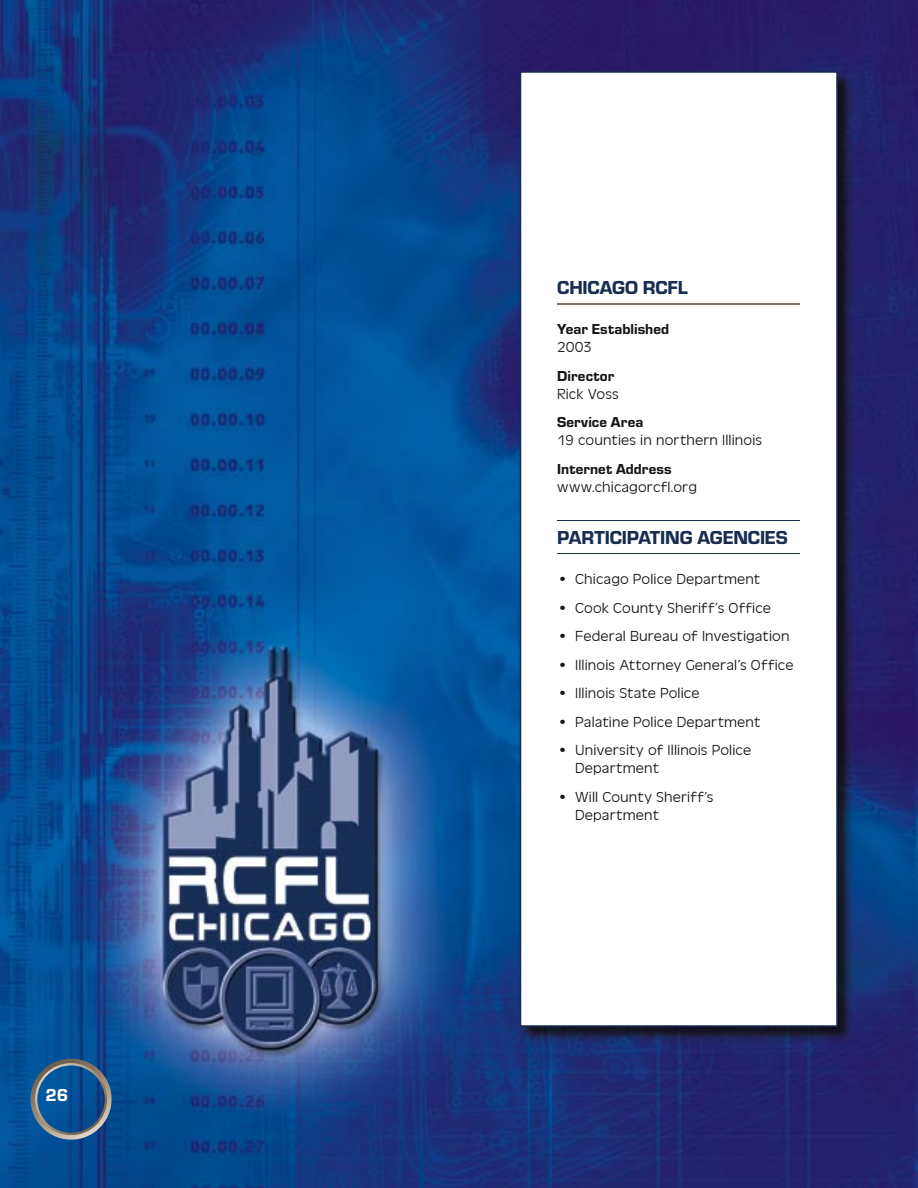
<style>
.page{position:relative;width:918px;height:1188px;background:#fff}
.page>*{position:absolute;margin:0;border:0;box-sizing:border-box;transform-origin:0 0}
.t1{font:19.5px "Eurostile T Heav";letter-spacing:-.01em;color:#182d50}
.t2{font:18px "Eurostile T Heav";color:#fff}
.t3{font:15px/18px "Antique Oli T Ligh";letter-spacing:.005em;color:#151514;scale:1.1 1}
.t4{font:15px "Eurostile T Heav";letter-spacing:.005em;color:#151514}
</style>
<div class="page">
<img style="left:0;top:0;width:918px;height:1188px">
<img style="left:517px;top:69px;width:338px;height:975px">
<svg style="left:520px;top:71px;width:318px;height:956px"></svg>
<svg style="left:31px;top:1059px;width:81px;height:81px;background:#2a5e8f"></svg>
<p class="t2" style="left:46px;top:1085px;width:24px">26</p>
<h1 class="t1" style="left:557px;top:277px;width:132px">CHICAGO RCFL</h1>
<p class="t4" style="left:557px;top:321px;width:113px">Year Established</p>
<p class="t3" style="left:557px;top:339px;width:33px">2003</p>
<p class="t4" style="left:557px;top:368px;width:58px">Director</p>
<p class="t3" style="left:557px;top:385px;width:57px">Rick Voss</p>
<p class="t4" style="left:557px;top:414px;width:88px">Service Area</p>
<p class="t3" style="left:557px;top:432px;width:188px">19 counties in northern Illinois</p>
<p class="t4" style="left:557px;top:461px;width:116px">Internet Address</p>
<p class="t3" style="left:557px;top:478px;width:129px">www.chicagorcfl.org</p>
<h1 class="t1" style="left:557px;top:527px;width:232px">PARTICIPATING AGENCIES</h1>
<p class="t3" style="left:557px;top:571px;width:186px">• Chicago Police Department</p>
<p class="t3" style="left:557px;top:599px;width:196px">• Cook County Sheriff’s Office</p>
<p class="t3" style="left:557px;top:628px;width:213px">• Federal Bureau of Investigation</p>
<p class="t3" style="left:557px;top:656px;width:216px">• Illinois Attorney General’s Office</p>
<p class="t3" style="left:557px;top:685px;width:131px">• Illinois State Police</p>
<p class="t3" style="left:557px;top:713px;width:186px">• Palatine Police Department</p>
<p class="t3" style="left:575px;top:742px;width:161px;text-indent:-18px">• University of Illinois Police<br>Department</p>
<p class="t3" style="left:575px;top:788px;width:127px;text-indent:-18px">• Will County Sheriff’s<br>Department</p>
</div>
